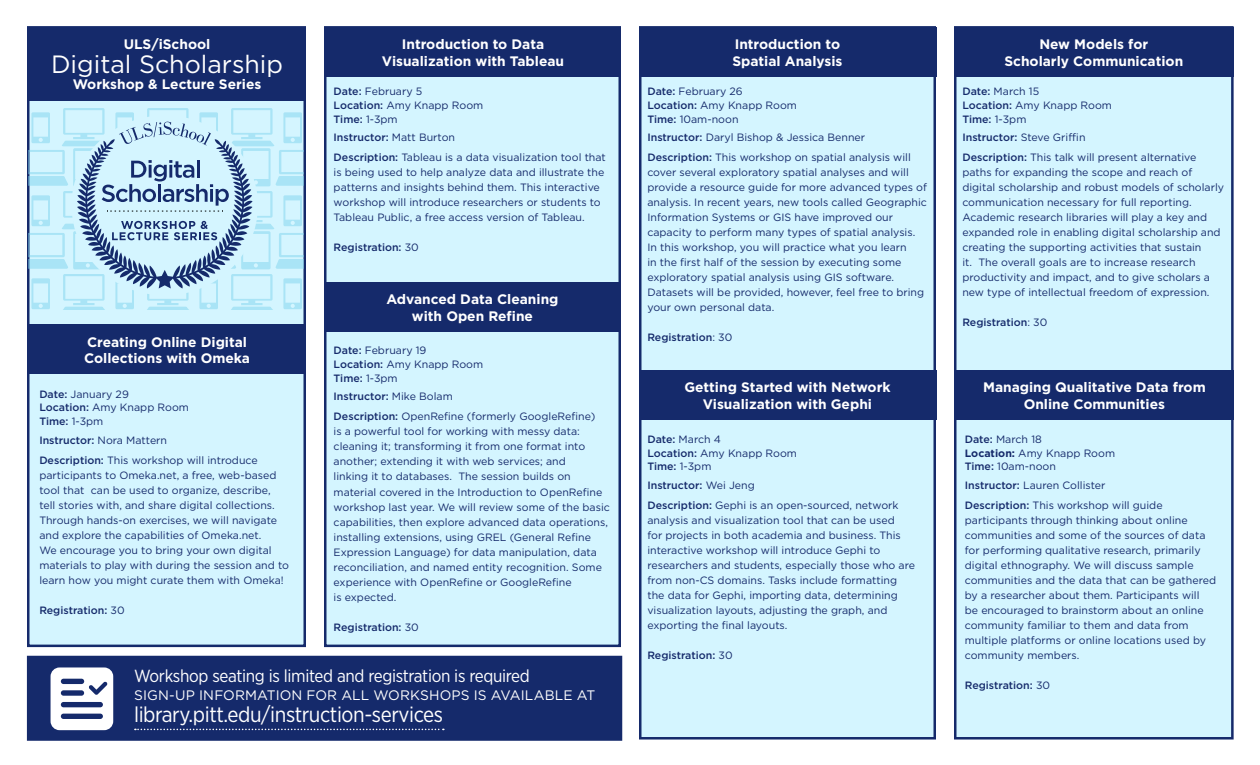
<style>
.page{position:relative;width:1260px;height:765px;background:#fff}
.page>*{position:absolute;margin:0;border:0;box-sizing:border-box;transform-origin:0 0}
.t1{font:25px "Gotham";color:#fff}
.t2{font:21.62px "Gotham Narrow";letter-spacing:-.02em;color:#fff}
.t3{font:17.5px "Gotham Narrow";letter-spacing:-.02em;color:#fff}
.t4{font:700 13.75px/16.5px "Gotham";color:#fff;text-align:center}
.t5{font:13.75px "Gotham";letter-spacing:.01em;color:#fff}
.t6{font:10.62px/15px "Gotham";color:#152a6b}
.t7{font:500 10.62px "Gotham";color:#152a6b}
.s1{font-weight:500}
.s2{font-weight:400}
.s3{font-weight:700}
</style>
<div class="page">
<div style="left:27px;top:26px;width:279px;height:621px;background:#d4f5ff;border:2px solid #152a6b"></div>
<div style="left:324px;top:26px;width:297px;height:621px;background:#d4f5ff;border:2px solid #152a6b"></div>
<div style="left:27px;top:656px;width:595px;height:85px;background:#152a6b;border:2px solid #152a6b"></div>
<div style="left:639px;top:26px;width:297px;height:714px;background:#d4f5ff;border:2px solid #152a6b"></div>
<div style="left:954px;top:26px;width:280px;height:714px;background:#d4f5ff;border:2px solid #152a6b"></div>
<svg style="left:28px;top:104px;width:275px;height:206px"></svg>
<div style="left:28px;top:27px;width:278px;height:74px;background:#152a6b"></div>
<div style="left:325px;top:27px;width:296px;height:50px;background:#152a6b"></div>
<div style="left:28px;top:325px;width:278px;height:50px;background:#152a6b"></div>
<div style="left:324px;top:282px;width:297px;height:50px;background:#152a6b"></div>
<svg style="left:135px;top:729px;width:309px;height:1px"></svg>
<svg style="left:51px;top:667px;width:62px;height:63px"></svg>
<div style="left:72px;top:115px;width:186px;height:180px;background:#d4f5ff;border-radius:50%"></div>
<svg style="left:77px;top:122px;width:176px;height:166px"></svg>
<div style="left:639px;top:370px;width:297px;height:50px;background:#152a6b"></div>
<div style="left:954px;top:27px;width:280px;height:50px;background:#152a6b"></div>
<div style="left:639px;top:27px;width:297px;height:50px;background:#152a6b"></div>
<div style="left:955px;top:370px;width:279px;height:50px;background:#152a6b"></div>
<p class="t4" style="left:124px;top:36px;width:88px">ULS/iSchool</p>
<h1 class="t1" style="left:51px;top:49px;width:233px">Digital Scholarship</h1>
<p class="t4" style="left:73px;top:76px;width:190px">Workshop &amp; Lecture Series</p>
<p class="t4" style="left:382px;top:36px;width:184px">Introduction to Data<br>Visualization with Tableau</p>
<p class="t6" style="left:334px;top:84px;width:151px;line-height:13.8px"><span class="s1">Date:</span> February 5<br><span class="s1">Location:</span> Amy Knapp Room<br><span class="s1">Time:</span> 1-3pm</p>
<p class="t6" style="left:334px;top:128px;width:274px;line-height:20px"><span class="s1">Instructor:</span> Matt Burton<br><span class="s1">Description:</span> Tableau is a data visualization tool that</p>
<p class="t6" style="left:334px;top:165px;width:272px">is being used to help analyze data and illustrate the patterns and insights behind them. This interactive workshop will introduce researchers or students to Tableau Public, a free access version of Tableau.</p>
<p class="t7" style="left:334px;top:241px;width:87px">Registration: <span class="s2">30</span></p>
<p class="t4" style="left:386px;top:291px;width:174px">Advanced Data Cleaning with Open Refine</p>
<p class="t4" style="left:84px;top:334px;width:168px;text-align:left">Creating Online Digital<br>Collections with Omeka</p>
<p class="t6" style="left:334px;top:344px;width:151px;line-height:13.8px"><span class="s1">Date:</span> February 19<br><span class="s1">Location:</span> Amy Knapp Room<br><span class="s1">Time:</span> 1-3pm</p>
<p class="t6" style="left:334px;top:387px;width:263px;line-height:20px"><span class="s1">Instructor:</span> Mike Bolam<br><span class="s1">Description:</span> OpenRefine (formerly GoogleRefine)</p>
<p class="t6" style="left:334px;top:424px;width:278px">is a powerful tool for working with messy data: cleaning it; transforming it from one format into another; extending it with web services; and<br>linking it to databases. The session builds on material covered in the Introduction to OpenRefine workshop last year. We will review some of the basic capabilities, then explore advanced data operations, installing extensions, using GREL (General Refine Expression Language) for data manipulation, data reconciliation, and named entity recognition. Some experience with OpenRefine or GoogleRefine<br>is expected.</p>
<p class="t7" style="left:334px;top:620px;width:87px">Registration: <span class="s2">30</span></p>
<p class="t6" style="left:39px;top:387px;width:151px;line-height:13.8px"><span class="s1">Date:</span> January 29<br><span class="s1">Location:</span> Amy Knapp Room<br><span class="s1">Time:</span> 1-3pm</p>
<p class="t6" style="left:39px;top:430px;width:220px;line-height:20px"><span class="s1">Instructor:</span> Nora Mattern<br><span class="s1">Description:</span> This workshop will introduce</p>
<p class="t6" style="left:39px;top:468px;width:251px">participants to Omeka.net, a free, web-based tool that can be used to organize, describe, tell stories with, and share digital collections.<br>Through hands-on exercises, we will navigate and explore the capabilities of Omeka.net.<br>We encourage you to bring your own digital materials to play with during the session and to learn how you might curate them with Omeka!</p>
<p class="t7" style="left:39px;top:604px;width:87px">Registration: <span class="s2">30</span></p>
<h3 class="t3" style="left:134px;top:665px;width:397px">Workshop seating is limited and registration is required</h3>
<p class="t5" style="left:134px;top:687px;width:463px">SIGN-UP INFORMATION FOR ALL WORKSHOPS IS AVAILABLE AT</p>
<h2 class="t2" style="left:134px;top:701px;width:311px">library.pitt.edu/instruction-services</h2>
<p class="t4" style="left:732px;top:36px;width:112px;text-align:left">Introduction to<br>Spatial Analysis</p>
<p class="t6" style="left:647px;top:84px;width:151px;line-height:13.8px"><span class="s1">Date:</span> February 26<br><span class="s1">Location:</span> Amy Knapp Room<br><span class="s1">Time:</span> 10am-noon</p>
<p class="t6" style="left:647px;top:128px;width:265px;line-height:20px"><span class="s1">Instructor:</span> Daryl Bishop &amp; Jessica Benner<br><span class="s1">Description:</span> This workshop on spatial analysis will</p>
<p class="t6" style="left:647px;top:165px;width:281px">cover several exploratory spatial analyses and will provide a resource guide for more advanced types of analysis. In recent years, new tools called Geographic Information Systems or GIS have improved our capacity to perform many types of spatial analysis.<br>In this workshop, you will practice what you learn<br>in the first half of the session by executing some exploratory spatial analysis using GIS software.<br>Datasets will be provided, however, feel free to bring your own personal data.</p>
<p class="t7" style="left:647px;top:331px;width:87px">Registration<span class="s2">: 30</span></p>
<p class="t4" style="left:684px;top:379px;width:208px">Getting Started with Network<br>Visualization with Gephi</p>
<p class="t6" style="left:647px;top:432px;width:151px;line-height:13.8px"><span class="s1">Date:</span> March 4<br><span class="s1">Location:</span> Amy Knapp Room<br><span class="s1">Time:</span> 1-3pm</p>
<p class="t6" style="left:647px;top:475px;width:253px;line-height:20px"><span class="s1">Instructor:</span> Wei Jeng<br><span class="s1">Description:</span> Gephi is an open-sourced, network</p>
<p class="t6" style="left:647px;top:513px;width:269px">analysis and visualization tool that can be used<br>for projects in both academia and business. This interactive workshop will introduce Gephi to researchers and students, especially those who are from non-CS domains. Tasks include formatting the data for Gephi, importing data, determining visualization layouts, adjusting the graph, and exporting the final layouts.</p>
<p class="t7" style="left:647px;top:649px;width:87px">Registration: <span class="s2">30</span></p>
<p class="t4" style="left:1004px;top:36px;width:180px">New Models for<br>Scholarly Communication</p>
<p class="t6" style="left:962px;top:84px;width:151px;line-height:13.8px"><span class="s1">Date:</span> March 15<br><span class="s1">Location:</span> Amy Knapp Room<br><span class="s1">Time:</span> 1-3pm</p>
<p class="t6" style="left:962px;top:128px;width:236px;line-height:20px"><span class="s1">Instructor:</span> Steve Griffin<br><span class="s1">Description:</span> This talk will present alternative</p>
<p class="t6" style="left:962px;top:165px;width:263px">paths for expanding the scope and reach of digital scholarship and robust models of scholarly communication necessary for full reporting.<br>Academic research libraries will play a key and expanded role in enabling digital scholarship and creating the supporting activities that sustain<br>it. The overall goals are to increase research productivity and impact, and to give scholars a new type of intellectual freedom of expression.</p>
<p class="t7" style="left:962px;top:316px;width:87px">Registration<span class="s2">: 30</span></p>
<p class="t4" style="left:983px;top:379px;width:224px">Managing Qualitative Data from<br>Online Communities</p>
<p class="t6" style="left:965px;top:432px;width:152px;line-height:13.8px"><span class="s1">Date:</span> March 18<br><span class="s3">Location:</span> Amy Knapp Room<br><span class="s1">Time:</span> 10am-noon</p>
<p class="t6" style="left:965px;top:475px;width:199px;line-height:20px"><span class="s1">Instructor:</span> Lauren Collister<br><span class="s1">Description:</span> This workshop will guide</p>
<p class="t6" style="left:965px;top:513px;width:253px">participants through thinking about online communities and some of the sources of data for performing qualitative research, primarily digital ethnography. We will discuss sample communities and the data that can be gathered by a researcher about them. Participants will<br>be encouraged to brainstorm about an online community familiar to them and data from multiple platforms or online locations used by community members.</p>
<p class="t7" style="left:965px;top:679px;width:87px">Registration: <span class="s2">30</span></p>
</div>
